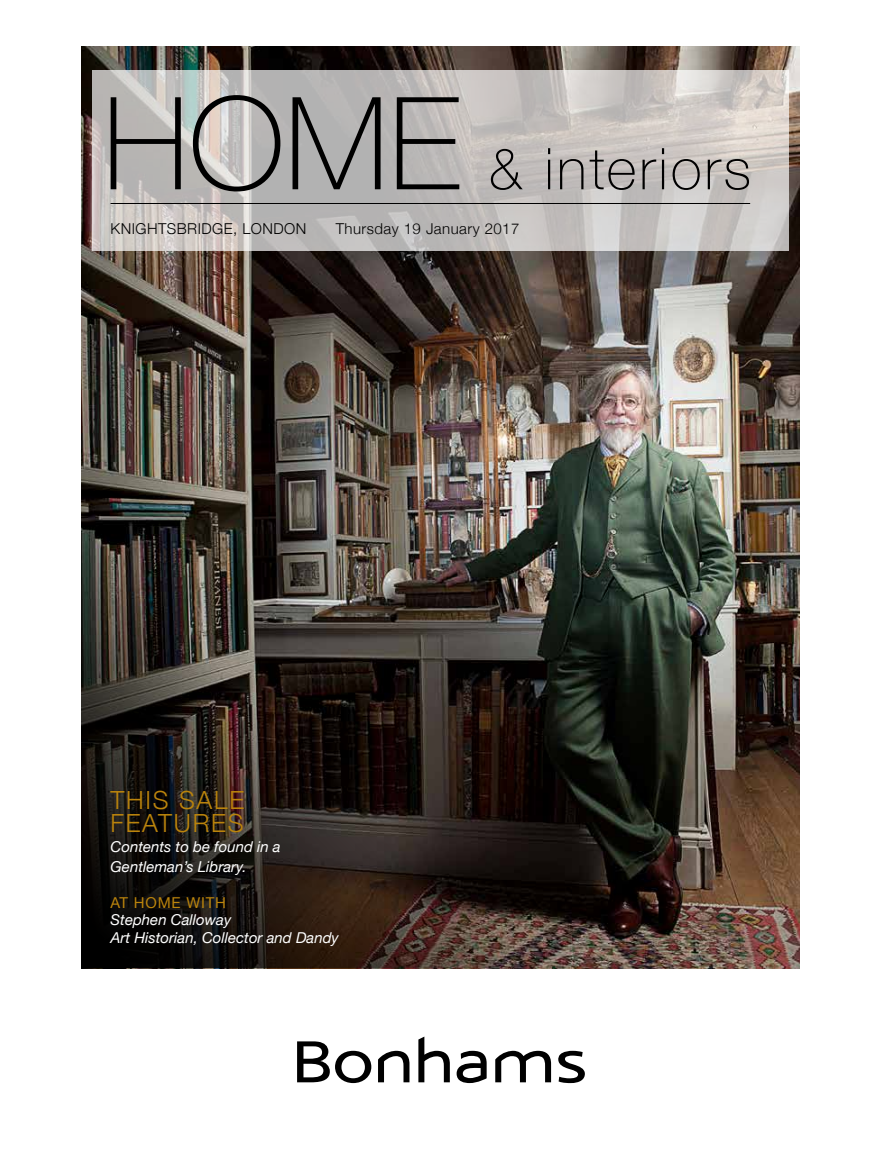
<style>
.page{position:relative;width:869px;height:1170px;background:#fff}
.page>*{position:absolute;margin:0;border:0;box-sizing:border-box;transform-origin:0 0}
.t1{font:100 128.75px "Helvetica Neue";color:#000}
.t2{font:100 57.5px "Helvetica Neue";letter-spacing:.05em;color:#000}
.t3{font:300 25px/23.8px "Helvetica Neue";letter-spacing:.07em;color:#bb840c}
.t4{font:italic 15px/20px "Helvetica Neue";color:#fff}
.t5{font:300 15px "Helvetica Neue";letter-spacing:.03em;color:#000}
.t6{font:15px "Helvetica Neue";letter-spacing:.05em;color:#bb840c}
</style>
<div class="page">
<svg style="left:335px;top:1050px;width:36px;height:32px"></svg>
<svg style="left:378px;top:1050px;width:31px;height:32px"></svg>
<svg style="left:418px;top:1036px;width:31px;height:46px"></svg>
<svg style="left:495px;top:1050px;width:56px;height:32px"></svg>
<svg style="left:297px;top:1041px;width:32px;height:41px"></svg>
<svg style="left:456px;top:1050px;width:30px;height:32px"></svg>
<svg style="left:558px;top:1050px;width:26px;height:32px"></svg>
<img style="left:81px;top:46px;width:718px;height:922px">
<svg style="left:92px;top:70px;width:696px;height:181px;background:#c4c0be"></svg>
<hr style="left:110px;top:203px;width:639px;height:1px;background:#000">
<h1 class="t1" style="left:102px;top:46px;width:359px">HOME</h1>
<h2 class="t2" style="left:488px;top:125px;width:264px">&amp; interiors</h2>
<p class="t5" style="left:110px;top:217px;width:197px">KNIGHTSBRIDGE, LONDON</p>
<p class="t5" style="left:335px;top:217px;width:185px">Thursday 19 January 2017</p>
<h3 class="t3" style="left:110px;top:786px;width:135px">THIS SALE<br>FEATURES</h3>
<p class="t4" style="left:110px;top:837px;width:172px">Contents to be found in a<br>Gentleman’s Library.</p>
<p class="t6" style="left:110px;top:891px;width:117px">AT HOME WITH</p>
<p class="t4" style="left:110px;top:912px;width:230px;line-height:17.5px">Stephen Calloway<br>Art Historian, Collector and Dandy</p>
</div>
